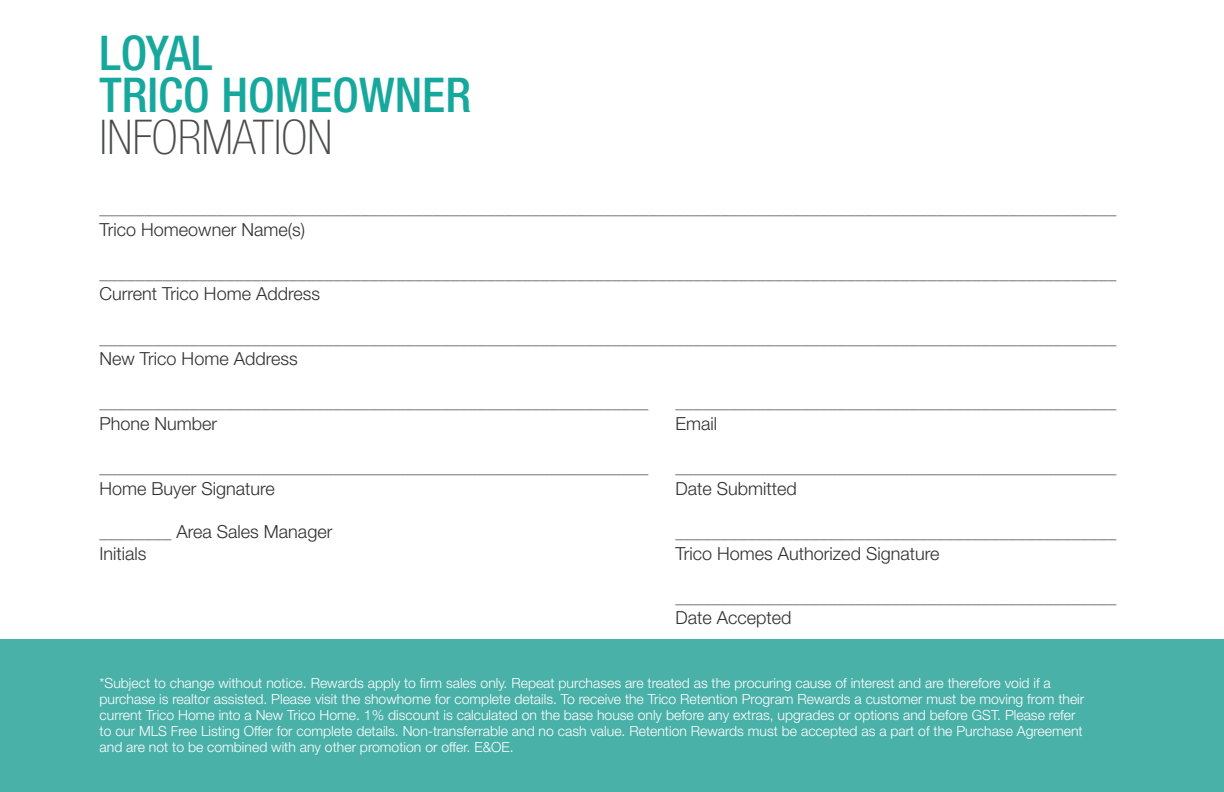
<style>
.page{position:relative;width:1224px;height:792px;background:#fff}
.page>*{position:absolute;margin:0;border:0;box-sizing:border-box;transform-origin:0 0}
.t1{font:500 condensed 48px/42px "Helvetica Neue LT Std";color:#16a89d}
.t2{font:300 18px "Helvetica Neue LT Std";color:#6c6d70}
.t3{font:300 18px "Helvetica Neue LT Std";color:#312f30}
.t4{font:300 14px/16px "Helvetica Neue LT Std";color:#fff}
.s1{font-weight:100;color:#4b4c4d}
.s2{color:#6c6d70}
</style>
<div class="page">
<div style="left:0;top:640px;width:1224px;height:152px;background:#4ab1a9"></div>
<p class="t1" style="left:100px;top:32px;width:373px">LOYAL<br>TRICO HOMEOWNER<br><span class="s1">INFORMATION</span></p>
<p class="t2" style="left:100px;top:197px;width:1018px">_________________________________________________________________________________________________________________</p>
<p class="t3" style="left:100px;top:218px;width:207px">Trico Homeowner Name(s)</p>
<p class="t2" style="left:100px;top:261px;width:1018px">_________________________________________________________________________________________________________________</p>
<p class="t3" style="left:100px;top:283px;width:222px">Current Trico Home Address</p>
<p class="t2" style="left:100px;top:326px;width:1018px">_________________________________________________________________________________________________________________</p>
<p class="t3" style="left:100px;top:348px;width:200px">New Trico Home Address</p>
<p class="t2" style="left:100px;top:391px;width:550px">_____________________________________________________________</p>
<p class="t2" style="left:676px;top:391px;width:442px">_________________________________________________</p>
<p class="t3" style="left:100px;top:413px;width:119px">Phone Number</p>
<p class="t3" style="left:676px;top:413px;width:43px">Email</p>
<p class="t2" style="left:100px;top:456px;width:550px">_____________________________________________________________</p>
<p class="t2" style="left:676px;top:456px;width:442px">_________________________________________________</p>
<p class="t3" style="left:100px;top:477px;width:177px">Home Buyer Signature</p>
<p class="t3" style="left:676px;top:477px;width:123px">Date Submitted</p>
<p class="t3" style="left:100px;top:521px;width:234px"><span class="s2">________</span> Area Sales Manager</p>
<p class="t2" style="left:676px;top:521px;width:442px">_________________________________________________</p>
<p class="t3" style="left:100px;top:542px;width:48px">Initials</p>
<p class="t3" style="left:676px;top:542px;width:265px">Trico Homes Authorized Signature</p>
<p class="t2" style="left:676px;top:585px;width:442px">_________________________________________________</p>
<p class="t3" style="left:676px;top:607px;width:118px">Date Accepted</p>
<p class="t4" style="left:100px;top:674px;width:986px">*Subject to change without notice. Rewards apply to firm sales only. Repeat purchases are treated as the procuring cause of interest and are therefore void if a purchase is realtor assisted. Please visit the showhome for complete details. To receive the Trico Retention Program Rewards a customer must be moving from their current Trico Home into a New Trico Home. 1% discount is calculated on the base house only before any extras, upgrades or options and before GST. Please refer to our MLS Free Listing Offer for complete details. Non-transferrable and no cash value. Retention Rewards must be accepted as a part of the Purchase Agreement and are not to be combined with any other promotion or offer. E&amp;OE.</p>
</div>
